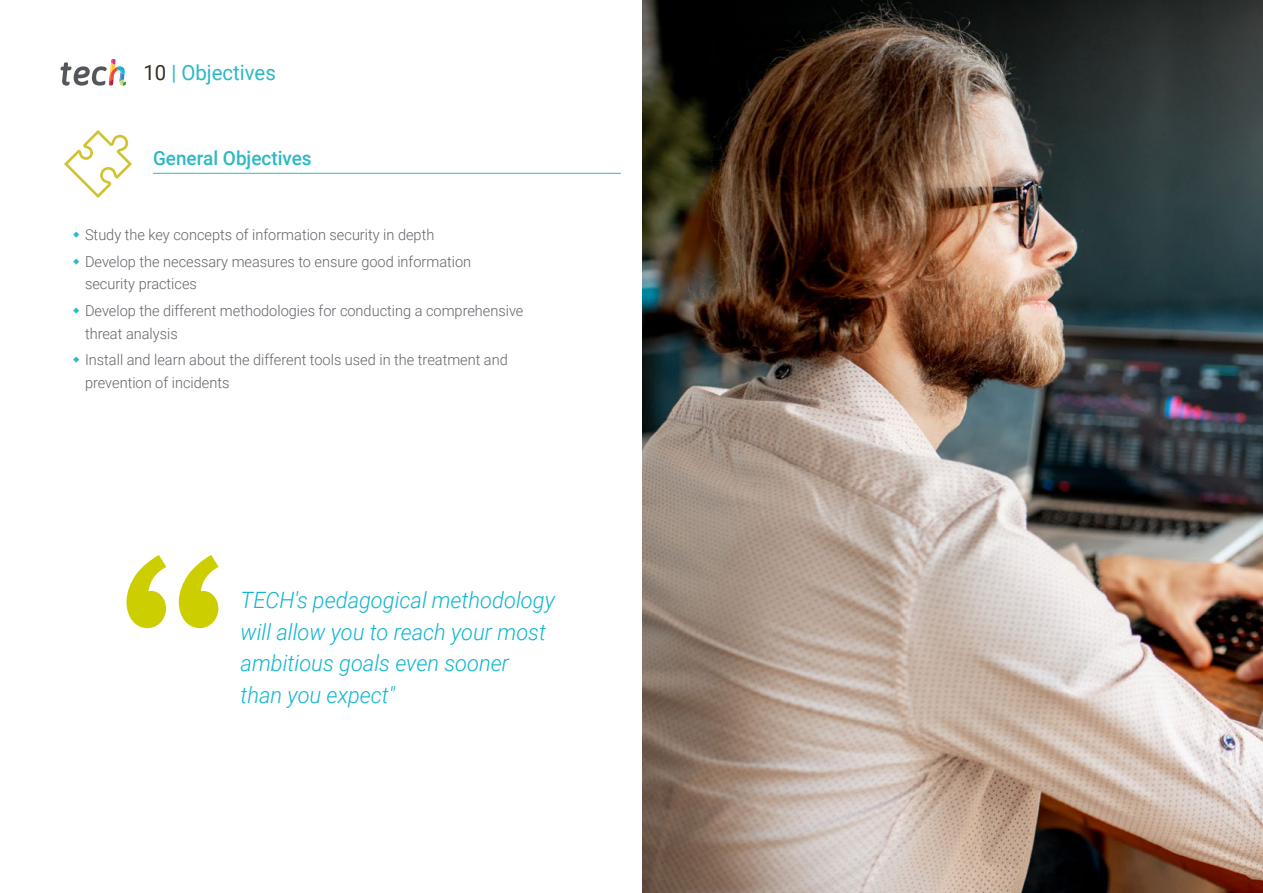
<style>
.page{position:relative;width:1263px;height:893px;background:#fff}
.page>*{position:absolute;margin:0;border:0;box-sizing:border-box;transform-origin:0 0}
.t1{font:italic 300 22.5px/31.5px "Roboto";color:#0fb6cf}
.t2{font:21px "Roboto";color:#2db8c5}
.t3{font:500 19.5px "Roboto";color:#2db8c5}
.t4{font:300 15px/26.7px "Roboto";color:#61646a}
.s1{color:#312e20}
</style>
<div class="page">
<img style="left:642px;top:0;width:621px;height:893px">
<svg style="left:61px;top:59px;width:65px;height:27px"></svg>
<svg style="left:126px;top:555px;width:93px;height:73px"></svg>
<hr style="left:153px;top:173px;width:468px;height:1px;background:#2db8c5">
<svg style="left:64px;top:130px;width:68px;height:68px"></svg>
<h2 class="t2" style="left:144px;top:57px;width:134px"><span class="s1">10</span> | Objectives</h2>
<h3 class="t3" style="left:153px;top:144px;width:160px">General Objectives</h3>
<p class="t4" style="left:85px;top:221px;width:388px">Study the key concepts of information security in depth<br>Develop the necessary measures to ensure good information</p>
<p class="t4" style="left:85px;top:270px;width:440px">security practices<br>Develop the different methodologies for conducting a comprehensive</p>
<p class="t4" style="left:85px;top:319px;width:424px">threat analysis<br>Install and learn about the different tools used in the treatment and</p>
<p class="t4" style="left:85px;top:369px;width:146px">prevention of incidents</p>
<h1 class="t1" style="left:241px;top:583px;width:316px">TECH's pedagogical methodology will allow you to reach your most ambitious goals even sooner than you expect"</h1>
</div>
